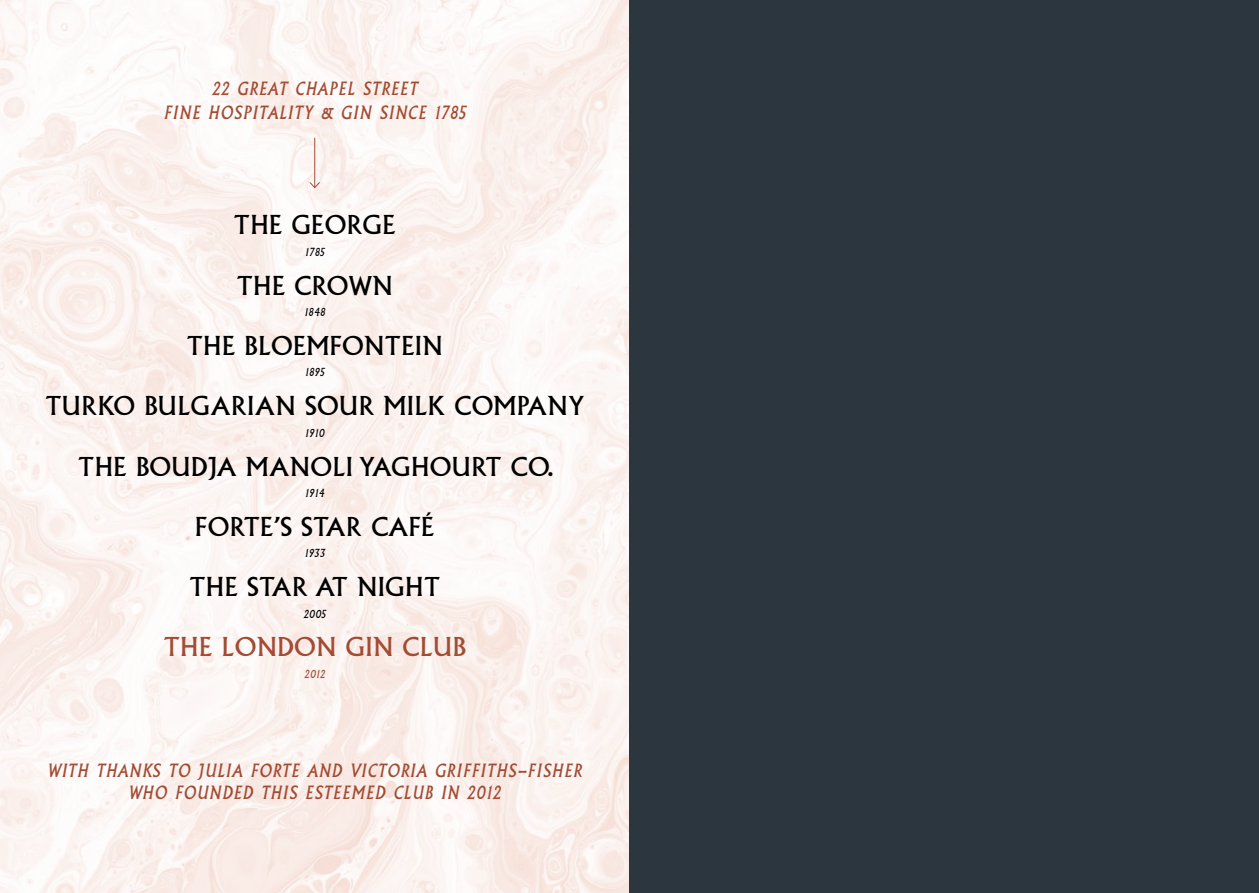
<style>
.page{position:relative;width:1259px;height:893px;background:#fff}
.page>*{position:absolute;margin:0;border:0;box-sizing:border-box;transform-origin:0 0}
.t1{font:25.5px "Albertus MT Std";letter-spacing:.02em;color:#000}
.t2{font:25.5px "Albertus MT Std";letter-spacing:.02em;color:#a34b33}
.t3{font:italic 18px/23.7px "Albertus MT Std";letter-spacing:.06em;color:#a34b33;text-align:center}
.t4{font:italic 10.95px "Albertus MT Std";letter-spacing:.06em;color:#000}
.t5{font:italic 10.95px "Albertus MT Std";color:#a34b33}
</style>
<div class="page">
<img style="left:0;top:0;width:629px;height:893px">
<hr style="left:314px;top:138px;width:1px;height:50px;background:#a34b33">
<svg style="left:309px;top:181px;width:12px;height:8px"></svg>
<div style="left:629px;top:0;width:630px;height:893px;background:#2c363e"></div>
<p class="t3" style="left:164px;top:77px;width:303px">22 GREAT CHAPEL STREET<br>FINE HOSPITALITY &amp; GIN SINCE 1785</p>
<h1 class="t1" style="left:234px;top:210px;width:163px">THE GEORGE</h1>
<p class="t4" style="left:305px;top:245px;width:21px">1785</p>
<h1 class="t1" style="left:237px;top:270px;width:157px">THE CROWN</h1>
<p class="t4" style="left:304px;top:306px;width:22px">1848</p>
<h1 class="t1" style="left:187px;top:331px;width:257px">THE BLOEMFONTEIN</h1>
<p class="t4" style="left:305px;top:366px;width:21px">1895</p>
<h1 class="t1" style="left:46px;top:391px;width:540px">TURKO BULGARIAN SOUR MILK COMPANY</h1>
<p class="t4" style="left:305px;top:426px;width:21px">1910</p>
<h1 class="t1" style="left:78px;top:451px;width:477px">THE BOUDJA MANOLI YAGHOURT CO.</h1>
<p class="t4" style="left:305px;top:487px;width:20px">1914</p>
<h1 class="t1" style="left:195px;top:512px;width:240px">FORTE’S STAR CAFÉ</h1>
<p class="t4" style="left:305px;top:547px;width:22px">1933</p>
<h1 class="t1" style="left:189px;top:572px;width:252px">THE STAR AT NIGHT</h1>
<p class="t4" style="left:304px;top:607px;width:23px">2005</p>
<h1 class="t2" style="left:164px;top:632px;width:303px">THE LONDON GIN CLUB</h1>
<p class="t5" style="left:304px;top:667px;width:22px">2012</p>
<p class="t3" style="left:48px;top:760px;width:535px;line-height:21.6px">WITH THANKS TO JULIA FORTE AND VICTORIA GRIFFITHS-FISHER<br>WHO FOUNDED THIS ESTEEMED CLUB IN 2012</p>
</div>
